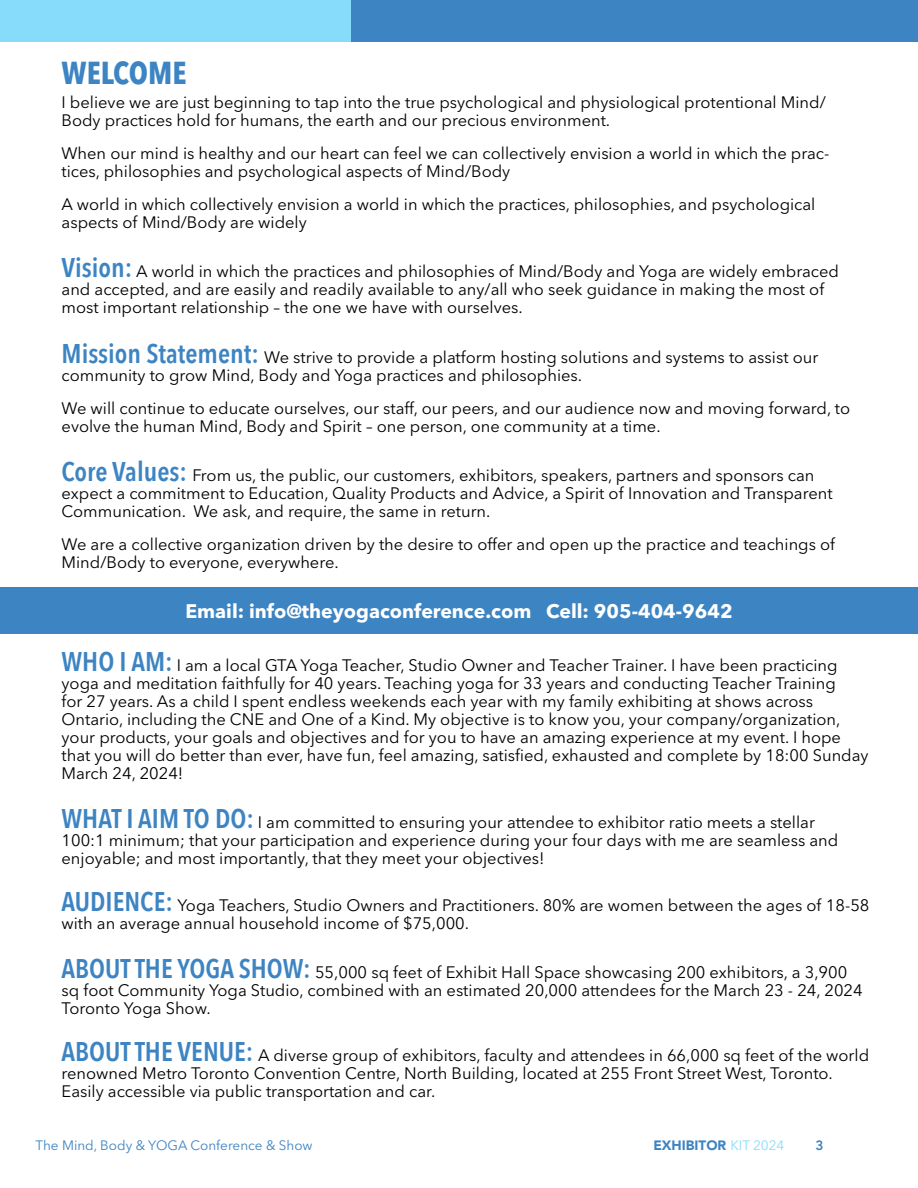
<style>
.page{position:relative;width:918px;height:1188px;background:#fff}
.page>*{position:absolute;margin:0;border:0;box-sizing:border-box;transform-origin:0 0}
.t1{font:700 31.5px "Avenir Next Condensed";color:#3d84c3}
.t2{font:700 19.5px "Avenir Next LT Pro";color:#fff}
.t3{font:16.5px/18px "Avenir Next LT Pro";color:#000}
.t4{font:13.5px "Avenir Next LT Pro";color:#3d84c3}
.t5{font:900 13.5px "Avenir LT Std";color:#3d84c3}
.t6{font:800 13.5px "Avenir LT";color:#3d84c3}
.s1{font-family:"Avenir Next Condensed";font-weight:600;font-size:27px;color:#3d84c3}
.s2{font-family:"Avenir Next LT Pro";font-weight:400;color:#87dcfc}
</style>
<div class="page">
<div style="left:0;top:588px;width:918px;height:46px;background:#3d84c3"></div>
<div style="left:0;top:0;width:355px;height:41px;background:#87dcfc"></div>
<div style="left:351px;top:0;width:567px;height:41px;background:#3d84c3"></div>
<h1 class="t1" style="left:62px;top:54px;width:127px">WELCOME</h1>
<p class="t3" style="left:62px;top:93px;width:766px">I believe we are just beginning to tap into the true psychological and physiological protentional Mind/<br>Body practices hold for humans, the earth and our precious environment.</p>
<p class="t3" style="left:62px;top:144px;width:769px">When our mind is healthy and our heart can feel we can collectively envision a world in which the prac&shy;tices, philosophies and psychological aspects of Mind/Body</p>
<p class="t3" style="left:62px;top:195px;width:755px">A world in which collectively envision a world in which the practices, philosophies, and psychological aspects of Mind/Body are widely</p>
<p class="t3" style="left:62px;top:262px;width:779px"><span class="s1">Vision:</span> A world in which the practices and philosophies of Mind/Body and Yoga are widely embraced and accepted, and are easily and readily available to any/all who seek guidance in making the most of most important relationship – the one we have with ourselves.</p>
<p class="t3" style="left:62px;top:348px;width:758px"><span class="s1">Mission Statement:</span> We strive to provide a platform hosting solutions and systems to assist our community to grow Mind, Body and Yoga practices and philosophies.</p>
<p class="t3" style="left:62px;top:399px;width:790px">We will continue to educate ourselves, our staff, our peers, and our audience now and moving forward, to evolve the human Mind, Body and Spirit – one person, one community at a time.</p>
<p class="t3" style="left:62px;top:466px;width:773px"><span class="s1">Core Values:</span> From us, the public, our customers, exhibitors, speakers, partners and sponsors can expect a commitment to Education, Quality Products and Advice, a Spirit of Innovation and Transparent<br>Communication. We ask, and require, the same in return.</p>
<p class="t3" style="left:62px;top:535px;width:775px">We are a collective organization driven by the desire to offer and open up the practice and teachings of<br>Mind/Body to everyone, everywhere.</p>
<p class="t2" style="left:185px;top:599px;width:549px">Email: info@theyogaconference.com Cell: 905-404-9642</p>
<p class="t3" style="left:62px;top:656px;width:809px"><span class="s1">WHO I AM:</span> I am a local GTA Yoga Teacher, Studio Owner and Teacher Trainer. I have been practicing yoga and meditation faithfully for 40 years. Teaching yoga for 33 years and conducting Teacher Training<br>for 27 years. As a child I spent endless weekends each year with my family exhibiting at shows across Ontario, including the CNE and One of a Kind. My objective is to know you, your company/organization, your products, your goals and objectives and for you to have an amazing experience at my event. I hope that you will do better than ever, have fun, feel amazing, satisfied, exhausted and complete by 18:00 Sunday March 24, 2024!</p>
<p class="t3" style="left:62px;top:813px;width:778px"><span class="s1">WHAT I AIM TO DO:</span> I am committed to ensuring your attendee to exhibitor ratio meets a stellar<br>100:1 minimum; that your participation and experience during your four days with me are seamless and enjoyable; and most importantly, that they meet your objectives!</p>
<p class="t3" style="left:62px;top:896px;width:809px"><span class="s1">AUDIENCE:</span> Yoga Teachers, Studio Owners and Practitioners. 80% are women between the ages of 18-58 with an average annual household income of $75,000.</p>
<p class="t3" style="left:62px;top:963px;width:803px"><span class="s1">ABOUT THE YOGA SHOW:</span> 55,000 sq feet of Exhibit Hall Space showcasing 200 exhibitors, a 3,900 sq foot Community Yoga Studio, combined with an estimated 20,000 attendees for the March 23 - 24, 2024<br>Toronto Yoga Show.</p>
<p class="t3" style="left:62px;top:1046px;width:809px"><span class="s1">ABOUT THE VENUE:</span> A diverse group of exhibitors, faculty and attendees in 66,000 sq feet of the world renowned Metro Toronto Convention Centre, North Building, located at 255 Front Street West, Toronto.<br>Easily accessible via public transportation and car.</p>
<p class="t4" style="left:36px;top:1138px;width:279px">The Mind, Body &amp; YOGA Conference &amp; Show</p>
<p class="t5" style="left:653px;top:1137px;width:133px">EXHIBITOR <span class="s2">KIT 2024</span></p>
<p class="t6" style="left:815px;top:1138px;width:9px">3</p>
</div>
